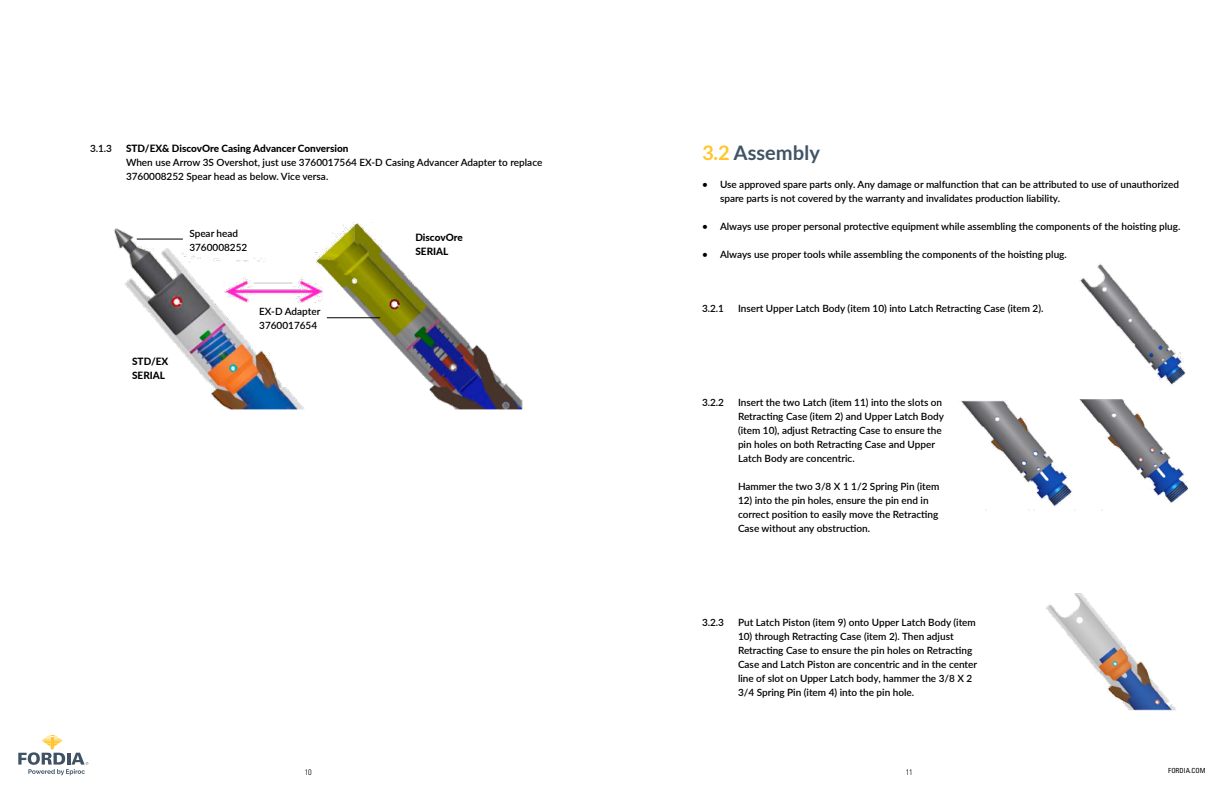
<style>
.page{position:relative;width:1224px;height:792px;background:#fff}
.page>*{position:absolute;margin:0;border:0;box-sizing:border-box;transform-origin:0 0}
.t1{font:700 20px "Lato";color:#3f5364}
.t2{font:600 10px/14px "Lato";color:#000}
.t3{font:800 10px/14px "Lato";color:#000}
.t4{font:300 condensed 8px "Univers LT Std";color:#000}
.t5{font:condensed 7px "Univers LT Std";color:#000}
.s1{color:#ffc52b}
</style>
<div class="page">
<svg style="left:18px;top:734px;width:70px;height:41px"></svg>
<img style="left:1079px;top:263px;width:107px;height:122px">
<img style="left:960px;top:399px;width:228px;height:112px">
<img style="left:1046px;top:593px;width:130px;height:118px">
<img style="left:114px;top:222px;width:409px;height:188px">
<hr style="left:137px;top:239px;width:46px;height:1px;background:#000">
<hr style="left:327px;top:318px;width:53px;height:1px;background:#000">
<p class="t2" style="left:90px;top:141px;width:24px">3.1.3</p>
<p class="t3" style="left:126px;top:141px;width:224px">STD/EX&amp; DiscovOre Casing Advancer Conversion</p>
<p class="t2" style="left:126px;top:155px;width:418px">When use Arrow 3S Overshot, just use 3760017564 EX-D Casing Advancer Adapter to replace<br>3760008252 Spear head as below. Vice versa.</p>
<p class="t2" style="left:189px;top:226px;width:59px">Spear head<br>3760008252</p>
<p class="t3" style="left:132px;top:354px;width:38px">STD/EX<br>SERIAL</p>
<p class="t2" style="left:259px;top:304px;width:63px">EX-D Adapter<br>3760017654</p>
<p class="t3" style="left:415px;top:230px;width:49px">DiscovOre<br>SERIAL</p>
<h1 class="t1" style="left:702px;top:141px;width:120px"><span class="s1">3.2</span> Assembly</h1>
<p class="t2" style="left:720px;top:177px;width:460px;text-indent:-18px">• Use approved spare parts only. Any damage or malfunction that can be attributed to use of unauthorized spare parts is not covered by the warranty and invalidates production liability.</p>
<p class="t2" style="left:702px;top:219px;width:480px">• Always use proper personal protective equipment while assembling the components of the hoisting plug.</p>
<p class="t2" style="left:702px;top:247px;width:366px">• Always use proper tools while assembling the components of the hoisting plug.</p>
<p class="t2" style="left:702px;top:301px;width:24px">3.2.1</p>
<p class="t2" style="left:738px;top:301px;width:307px">Insert Upper Latch Body (item 10) into Latch Retracting Case (item 2).</p>
<p class="t2" style="left:702px;top:395px;width:24px">3.2.2</p>
<p class="t2" style="left:738px;top:395px;width:208px">Insert the two Latch (item 11) into the slots on Retracting Case (item 2) and Upper Latch Body (item 10), adjust Retracting Case to ensure the pin holes on both Retracting Case and Upper Latch Body are concentric.</p>
<p class="t2" style="left:738px;top:479px;width:203px">Hammer the two 3/8 X 1 1/2 Spring Pin (item</p>
<p class="t2" style="left:738px;top:493px;width:202px">12) into the pin holes, ensure the pin end in correct position to easily move the Retracting<br>Case without any obstruction.</p>
<p class="t2" style="left:702px;top:615px;width:24px">3.2.3</p>
<p class="t2" style="left:738px;top:615px;width:239px">Put Latch Piston (item 9) onto Upper Latch Body (item</p>
<p class="t2" style="left:738px;top:629px;width:241px">10) through Retracting Case (item 2). Then adjust Retracting Case to ensure the pin holes on Retracting Case and Latch Piston are concentric and in the center line of slot on Upper Latch body, hammer the 3/8 X 2<br>3/4 Spring Pin (item 4) into the pin hole.</p>
<p class="t4" style="left:305px;top:768px;width:9px">10</p>
<p class="t4" style="left:906px;top:768px;width:9px">11</p>
<p class="t5" style="left:1168px;top:766px;width:39px">FORDIA.COM</p>
</div>
